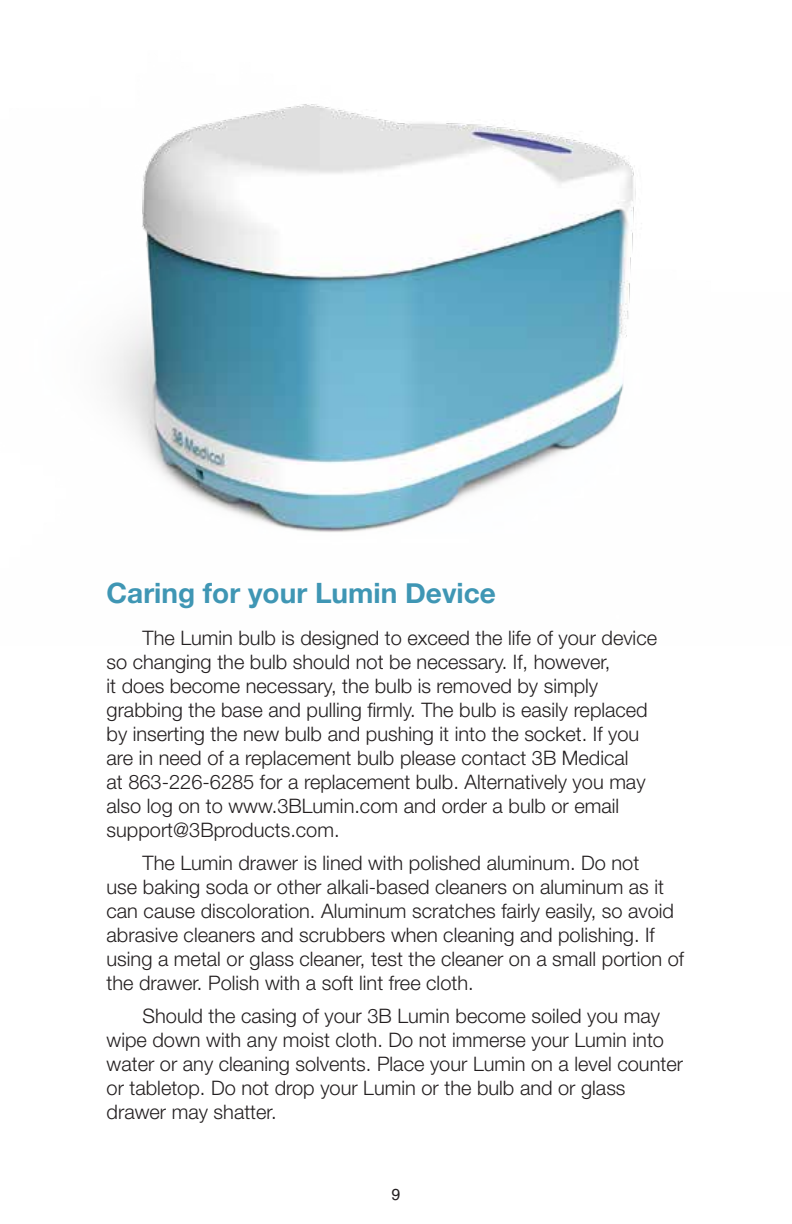
<style>
.page{position:relative;width:792px;height:1224px;background:#fff}
.page>*{position:absolute;margin:0;border:0;box-sizing:border-box;transform-origin:0 0}
.t1{font:700 28px "Helvetica Neue";color:#3f96b4}
.t2{font:300 20px/24px "Helvetica Neue";color:#231f20}
.t3{font:16px "Helvetica";color:#231f20}
</style>
<div class="page">
<img style="left:109px;top:104px;width:527px;height:428px">
<h1 class="t1" style="left:107px;top:571px;width:391px">Caring for your Lumin Device</h1>
<p class="t2" style="left:107px;top:625px;width:552px;text-indent:36px">The Lumin bulb is designed to exceed the life of your device so changing the bulb should not be necessary. If, however,<br>it does become necessary, the bulb is removed by simply grabbing the base and pulling firmly. The bulb is easily replaced by inserting the new bulb and pushing it into the socket. If you are in need of a replacement bulb please contact 3B Medical<br>at 863-226-6285 for a replacement bulb. Alternatively you may also log on to www.3BLumin.com and order a bulb or email support@3Bproducts.com.</p>
<p class="t2" style="left:107px;top:850px;width:579px;text-indent:36px">The Lumin drawer is lined with polished aluminum. Do not<br>use baking soda or other alkali-based cleaners on aluminum as it can cause discoloration. Aluminum scratches fairly easily, so avoid abrasive cleaners and scrubbers when cleaning and polishing. If using a metal or glass cleaner, test the cleaner on a small portion of the drawer. Polish with a soft lint free cloth.</p>
<p class="t2" style="left:107px;top:1003px;width:578px;text-indent:36px">Should the casing of your 3B Lumin become soiled you may wipe down with any moist cloth. Do not immerse your Lumin into water or any cleaning solvents. Place your Lumin on a level counter or tabletop. Do not drop your Lumin or the bulb and or glass drawer may shatter.</p>
<p class="t3" style="left:392px;top:1186px;width:10px">9</p>
</div>
